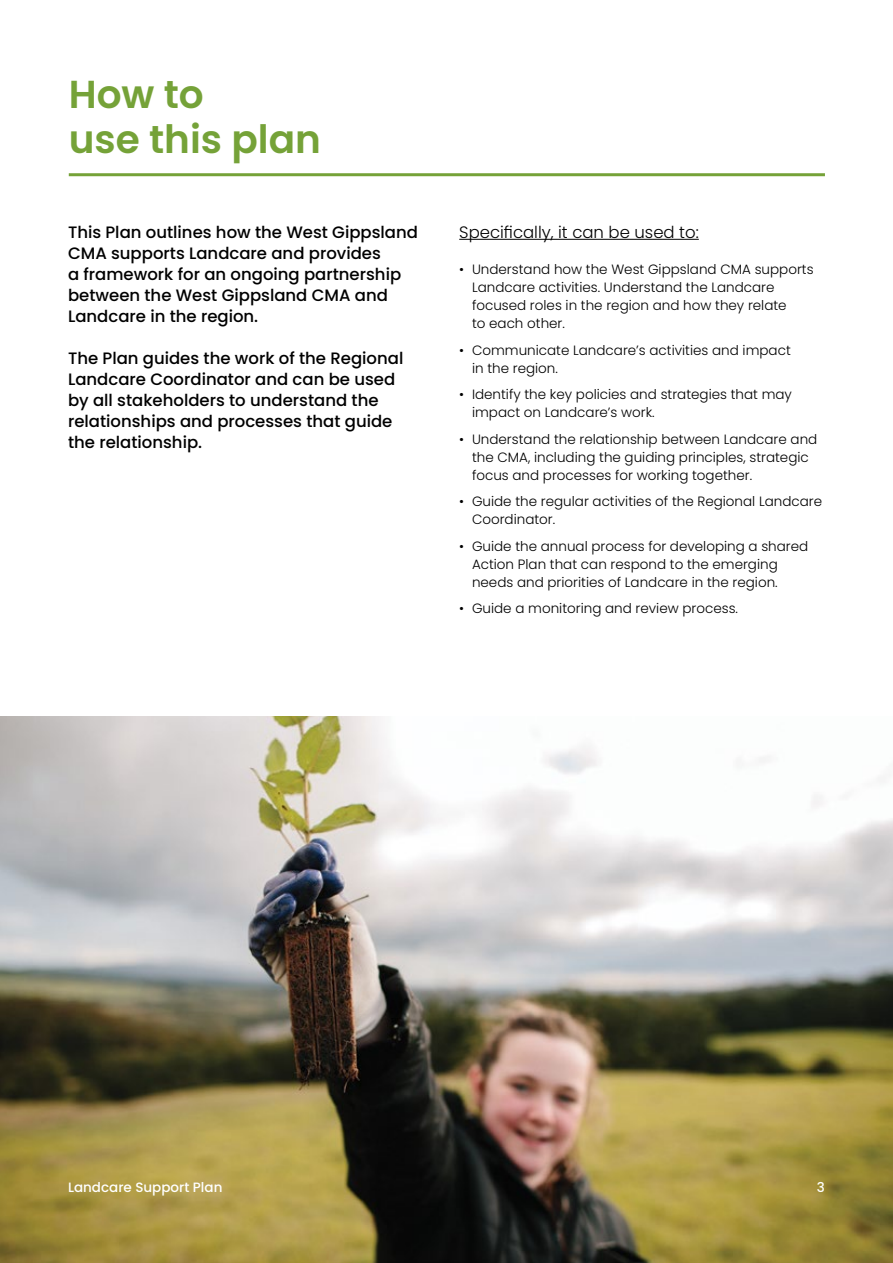
<style>
.page{position:relative;width:893px;height:1263px;background:#fff}
.page>*{position:absolute;margin:0;border:0;box-sizing:border-box;transform-origin:0 0}
.t1{font:600 39px/45px "Poppins";color:#75a238}
.t2{font:500 16.5px/21px "Poppins";color:#000}
.t3{font:300 16.5px "Poppins";color:#000}
.t4{font:300 13.5px/18px "Poppins";color:#000}
.t5{font:500 13.5px "Poppins";color:#fff}
</style>
<div class="page">
<hr style="left:459px;top:239px;width:240px;height:1px;background:#000">
<img style="left:0;top:716px;width:893px;height:547px">
<hr style="left:69px;top:173px;width:756px;height:3px;background:#75a238">
<h1 class="t1" style="left:69px;top:72px;width:254px">How to<br>use this plan</h1>
<p class="t2" style="left:68px;top:222px;width:351px">This Plan outlines how the West Gippsland CMA supports Landcare and provides<br>a framework for an ongoing partnership between the West Gippsland CMA and Landcare in the region.</p>
<p class="t2" style="left:68px;top:348px;width:337px">The Plan guides the work of the Regional Landcare Coordinator and can be used by all stakeholders to understand the relationships and processes that guide the relationship.</p>
<p class="t3" style="left:459px;top:223px;width:241px">Specifically, it can be used to:</p>
<p class="t4" style="left:472px;top:260px;width:343px;text-indent:-13px">• Understand how the West Gippsland CMA supports Landcare activities. Understand the Landcare focused roles in the region and how they relate<br>to each other.</p>
<p class="t4" style="left:472px;top:341px;width:320px;text-indent:-13px">• Communicate Landcare’s activities and impact in the region.</p>
<p class="t4" style="left:472px;top:385px;width:321px;text-indent:-13px">• Identify the key policies and strategies that may impact on Landcare’s work.</p>
<p class="t4" style="left:472px;top:430px;width:347px;text-indent:-13px">• Understand the relationship between Landcare and the CMA, including the guiding principles, strategic focus and processes for working together.</p>
<p class="t4" style="left:472px;top:492px;width:352px;text-indent:-13px">• Guide the regular activities of the Regional Landcare<br>Coordinator.</p>
<p class="t4" style="left:472px;top:537px;width:338px;text-indent:-13px">• Guide the annual process for developing a shared<br>Action Plan that can respond to the emerging needs and priorities of Landcare in the region.</p>
<p class="t4" style="left:459px;top:599px;width:280px">• Guide a monitoring and review process.</p>
<p class="t5" style="left:68px;top:1180px;width:156px">Landcare Support Plan</p>
<p class="t5" style="left:817px;top:1180px;width:10px">3</p>
</div>
